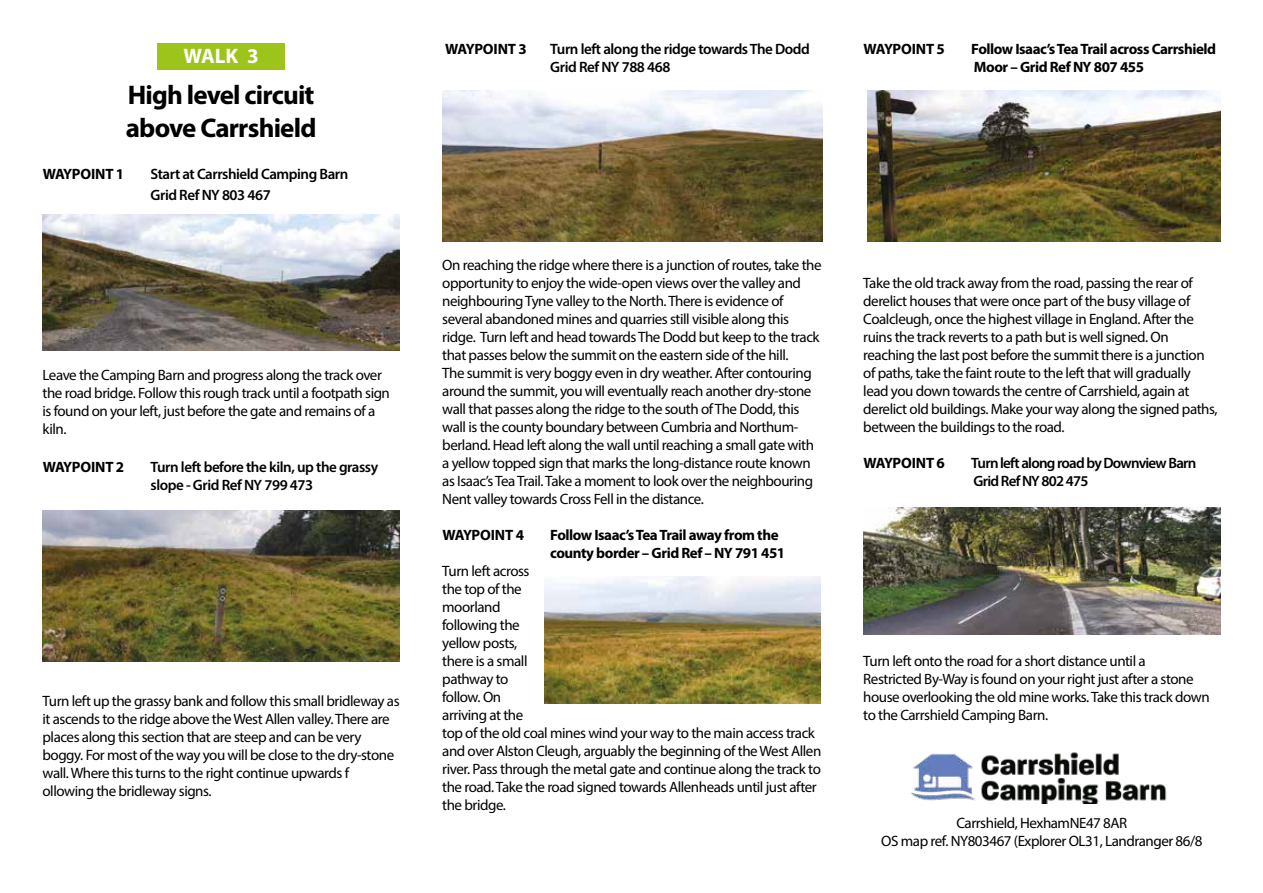
<style>
.page{position:relative;width:1263px;height:893px;background:#fff}
.page>*{position:absolute;margin:0;border:0;box-sizing:border-box;transform-origin:0 0}
.t1{font:700 27px/33px "Myriad Pro";letter-spacing:-.03em;color:#000}
.t2{font:700 21px "Myriad Pro";color:#fff}
.t3{font:15px/18px "Myriad Pro";letter-spacing:-.03em;color:#000}
.t4{font:600 15px/18px "Myriad Pro";letter-spacing:-.03em;color:#000}
.t5{font:700 15px/18px "Myriad Pro";letter-spacing:-.03em;color:#000}
.t6{font:700 15px "Myriad Pro";letter-spacing:-.01em;color:#000}
.t7{font:600 15px/18px "Myriad Pro";letter-spacing:-.05em;color:#000}
</style>
<div class="page">
<img style="left:43px;top:215px;width:357px;height:136px">
<img style="left:43px;top:510px;width:357px;height:151px">
<img style="left:442px;top:90px;width:380px;height:152px">
<img style="left:544px;top:576px;width:277px;height:128px">
<img style="left:863px;top:507px;width:357px;height:128px">
<img style="left:911px;top:752px;width:256px;height:52px">
<div style="left:157px;top:43px;width:128px;height:26px;background:#9dc41a"></div>
<img style="left:867px;top:90px;width:353px;height:152px">
<h2 class="t2" style="left:184px;top:42px;width:77px">WALK 3</h2>
<h1 class="t1" style="left:126px;top:78px;width:192px">High level circuit above Carrshield</h1>
<p class="t6" style="left:43px;top:164px;width:83px">WAYPOINT 1</p>
<p class="t4" style="left:151px;top:163px;width:199px;line-height:21px">Start at Carrshield Camping Barn<br>Grid Ref NY 803 467</p>
<p class="t3" style="left:43px;top:366px;width:349px">Leave the Camping Barn and progress along the track over the road bridge. Follow this rough track until a footpath sign is found on your left, just before the gate and remains of a kiln.</p>
<p class="t6" style="left:43px;top:457px;width:83px">WAYPOINT 2</p>
<p class="t4" style="left:151px;top:457px;width:229px">Turn left before the kiln, up the grassy slope - Grid Ref NY 799 473</p>
<p class="t3" style="left:43px;top:691px;width:359px">Turn left up the grassy bank and follow this small bridleway as it ascends to the ridge above the West Allen valley. There are places along this section that are steep and can be very boggy. For most of the way you will be close to the dry-stone wall. Where this turns to the right continue upwards f ollowing the bridleway signs.</p>
<p class="t6" style="left:445px;top:39px;width:83px">WAYPOINT 3</p>
<p class="t4" style="left:550px;top:39px;width:261px">Turn left along the ridge towards The Dodd<br>Grid Ref NY 788 468</p>
<p class="t6" style="left:863px;top:39px;width:83px">WAYPOINT 5</p>
<p class="t5" style="left:971px;top:40px;width:246px">Follow Isaac’s Tea Trail across Carrshield<br>Moor – Grid Ref NY 807 455</p>
<p class="t3" style="left:442px;top:256px;width:381px">On reaching the ridge where there is a junction of routes, take the opportunity to enjoy the wide-open views over the valley and neighbouring Tyne valley to the North. There is evidence of several abandoned mines and quarries still visible along this ridge. Turn left and head towards The Dodd but keep to the track that passes below the summit on the eastern side of the hill.<br>The summit is very boggy even in dry weather. After contouring around the summit, you will eventually reach another dry-stone wall that passes along the ridge to the south of The Dodd, this wall is the county boundary between Cumbria and Northum&shy;berland. Head left along the wall until reaching a small gate with a yellow topped sign that marks the long-distance route known as Isaac’s Tea Trail. Take a moment to look over the neighbouring Nent valley towards Cross Fell in the distance.</p>
<p class="t6" style="left:442px;top:525px;width:83px">WAYPOINT 4</p>
<p class="t5" style="left:550px;top:525px;width:237px">Follow Isaac’s Tea Trail away from the county border – Grid Ref – NY 791 451</p>
<p class="t3" style="left:442px;top:562px;width:381px">Turn left across<br>the top of the<br>moorland<br>following the<br>yellow posts,<br>there is a small<br>pathway to<br>follow. On<br>arriving at the<br>top of the old coal mines wind your way to the main access track and over Alston Cleugh, arguably the beginning of the West Allen river. Pass through the metal gate and continue along the track to the road. Take the road signed towards Allenheads until just after the bridge.</p>
<p class="t3" style="left:863px;top:274px;width:356px">Take the old track away from the road, passing the rear of derelict houses that were once part of the busy village of Coalcleugh, once the highest village in England. After the ruins the track reverts to a path but is well signed. On reaching the last post before the summit there is a junction of paths, take the faint route to the left that will gradually lead you down towards the centre of Carrshield, again at derelict old buildings. Make your way along the signed paths, between the buildings to the road.</p>
<p class="t6" style="left:863px;top:453px;width:83px">WAYPOINT 6</p>
<p class="t7" style="left:971px;top:454px;width:227px">Turn left along road by Downview Barn<br>Grid Ref NY 802 475</p>
<p class="t3" style="left:863px;top:652px;width:348px">Turn left onto the road for a short distance until a<br>Restricted By-Way is found on your right just after a stone house overlooking the old mine works. Take this track down to the Carrshield Camping Barn.</p>
<p class="t3" style="left:881px;top:814px;width:323px;text-align:center">Carrshield, HexhamNE47 8AR<br>OS map ref. NY803467 (Explorer OL31, Landranger 86/8</p>
</div>
